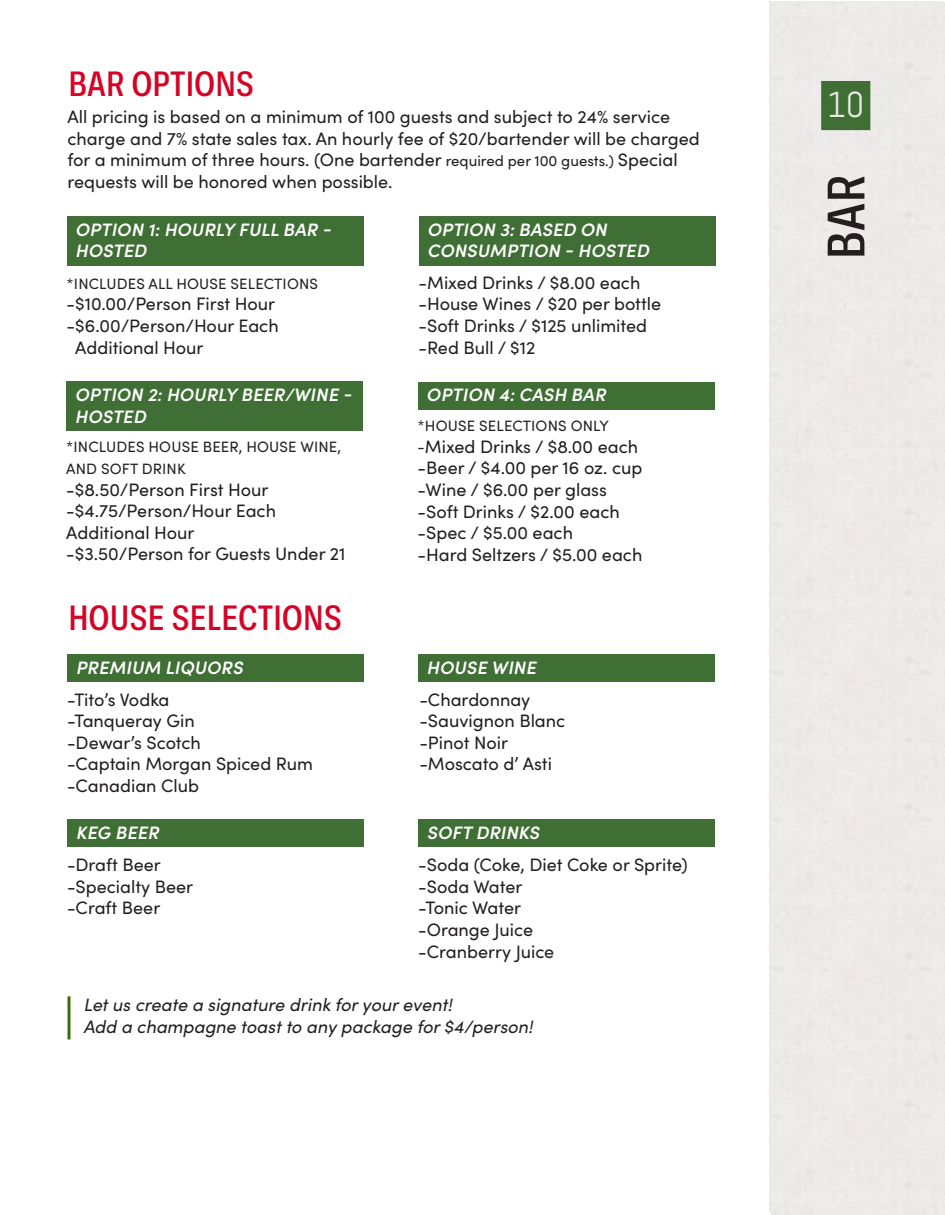
<style>
.page{position:relative;width:945px;height:1215px;background:#fff}
.page>*{position:absolute;margin:0;border:0;box-sizing:border-box;transform-origin:0 0}
.Table_of_Contents{font:500 54px "Ballinger Condensed";color:#231f20}
.Heading{font:500 36px "Ballinger Condensed";color:#d40426}
.t1{font:36px "Abel";color:#ebeae8}
.t2{font:18px/21.6px "Sofia Pro";color:#231f20}
.t3{font:italic 600 18px/21.6px "Sofia Pro";letter-spacing:.01em;color:#fff}
.t4{font:italic 18px "Sofia Pro";color:#231f20}
.t5{font:15px/21.6px "Sofia Pro";letter-spacing:.01em;color:#231f20}
.s1{font-size:15px}
</style>
<div class="page">
<div style="left:918px;top:151px;width:27px;height:150px;background:#ebeae8"></div>
<div style="left:918px;top:892px;width:27px;height:150px;background:#ebeae8"></div>
<div style="left:821px;top:81px;width:49px;height:49px;background:#3f6f35"></div>
<div style="left:67px;top:216px;width:297px;height:49px;background:#3f6f35"></div>
<div style="left:67px;top:382px;width:296px;height:49px;background:#3f6f35"></div>
<div style="left:419px;top:216px;width:297px;height:49px;background:#3f6f35"></div>
<div style="left:418px;top:382px;width:297px;height:28px;background:#3f6f35"></div>
<div style="left:67px;top:654px;width:297px;height:28px;background:#3f6f35"></div>
<div style="left:67px;top:820px;width:297px;height:27px;background:#3f6f35"></div>
<div style="left:418px;top:654px;width:297px;height:28px;background:#3f6f35"></div>
<div style="left:419px;top:820px;width:296px;height:27px;background:#3f6f35"></div>
<hr style="left:68px;top:996px;width:2px;height:44px;background:#3d6e00">
<p class="Heading" style="left:68px;top:64px;width:188px">BAR OPTIONS</p>
<p class="t2" style="left:68px;top:105px;width:634px">All pricing is based on a minimum of 100 guests and subject to 24% service charge and 7% state sales tax. An hourly fee of $20/bartender will be charged for a minimum of three hours. (One bartender <span class="s1">required per 100 guests.)</span> Special requests will be honored when possible.</p>
<p class="t3" style="left:75px;top:217px;width:257px">OPTION 1: HOURLY FULL BAR -<br>HOSTED</p>
<p class="t3" style="left:427px;top:217px;width:181px">OPTION 3: BASED ON</p>
<p class="t3" style="left:427px;top:239px;width:223px">CONSUMPTION - HOSTED</p>
<p class="t5" style="left:67px;top:272px;width:253px">*INCLUDES ALL HOUSE SELECTIONS</p>
<p class="t2" style="left:67px;top:292px;width:210px">-$10.00/Person First Hour</p>
<p class="t2" style="left:67px;top:314px;width:214px">-$6.00/Person/Hour Each</p>
<p class="t2" style="left:75px;top:336px;width:130px">Additional Hour</p>
<p class="t3" style="left:75px;top:383px;width:278px">OPTION 2: HOURLY BEER/WINE -<br>HOSTED</p>
<p class="t5" style="left:66px;top:436px;width:276px">*INCLUDES HOUSE BEER, HOUSE WINE,<br>AND SOFT DRINK</p>
<p class="t2" style="left:66px;top:478px;width:204px">-$8.50/Person First Hour</p>
<p class="t2" style="left:66px;top:499px;width:211px">-$4.75/Person/Hour Each</p>
<p class="t2" style="left:66px;top:521px;width:130px">Additional Hour</p>
<p class="t2" style="left:66px;top:542px;width:281px">-$3.50/Person for Guests Under 21</p>
<p class="Heading" style="left:68px;top:598px;width:275px">HOUSE SELECTIONS</p>
<p class="t3" style="left:76px;top:655px;width:169px">PREMIUM LIQUORS</p>
<p class="t2" style="left:67px;top:688px;width:104px">-Tito’s Vodka</p>
<p class="t2" style="left:67px;top:709px;width:129px">-Tanqueray Gin</p>
<p class="t2" style="left:67px;top:731px;width:135px">-Dewar’s Scotch</p>
<p class="t2" style="left:67px;top:752px;width:248px">-Captain Morgan Spiced Rum</p>
<p class="t2" style="left:67px;top:774px;width:134px">-Canadian Club</p>
<p class="t3" style="left:76px;top:821px;width:85px">KEG BEER</p>
<p class="t2" style="left:67px;top:853px;width:95px">-Draft Beer</p>
<p class="t2" style="left:67px;top:875px;width:128px">-Specialty Beer</p>
<p class="t2" style="left:67px;top:896px;width:95px">-Craft Beer</p>
<p class="t2" style="left:418px;top:271px;width:223px">-Mixed Drinks / $8.00 each</p>
<p class="t2" style="left:418px;top:292px;width:244px">-House Wines / $20 per bottle</p>
<p class="t2" style="left:418px;top:314px;width:230px">-Soft Drinks / $125 unlimited</p>
<p class="t2" style="left:418px;top:336px;width:118px">-Red Bull / $12</p>
<p class="t3" style="left:426px;top:383px;width:181px">OPTION 4: CASH BAR</p>
<p class="t5" style="left:418px;top:414px;width:193px">*HOUSE SELECTIONS ONLY</p>
<p class="t2" style="left:418px;top:435px;width:222px"><span class="s1">-</span>Mixed Drinks / $8.00 each</p>
<p class="t2" style="left:418px;top:456px;width:226px">-Beer / $4.00 per 16 oz. cup</p>
<p class="t2" style="left:418px;top:478px;width:191px">-Wine / $6.00 per glass</p>
<p class="t2" style="left:418px;top:499px;width:204px">-Soft Drinks / $2.00 each</p>
<p class="t2" style="left:418px;top:521px;width:157px">-Spec / $5.00 each</p>
<p class="t2" style="left:418px;top:543px;width:226px">-Hard Seltzers / $5.00 each</p>
<p class="t3" style="left:427px;top:655px;width:111px">HOUSE WINE</p>
<p class="t2" style="left:419px;top:688px;width:113px">-Chardonnay</p>
<p class="t2" style="left:419px;top:709px;width:148px">-Sauvignon Blanc</p>
<p class="t2" style="left:419px;top:731px;width:90px">-Pinot Noir</p>
<p class="t2" style="left:419px;top:752px;width:134px">-Moscato d’ Asti</p>
<p class="t3" style="left:427px;top:821px;width:114px">SOFT DRINKS</p>
<p class="t2" style="left:418px;top:853px;width:271px">-Soda (Coke, Diet Coke or Sprite)</p>
<p class="t2" style="left:418px;top:875px;width:106px">-Soda Water</p>
<p class="t2" style="left:418px;top:896px;width:104px">-Tonic Water</p>
<p class="t2" style="left:418px;top:918px;width:117px">-Orange Juice</p>
<p class="t2" style="left:418px;top:940px;width:138px">-Cranberry Juice</p>
<p class="t4" style="left:83px;top:992px;width:370px">Let us create a signature drink for your event!</p>
<p class="t4" style="left:83px;top:1013px;width:451px">Add a champagne toast to any package for $4/person!</p>
<p class="t1" style="left:827px;top:82px;width:39px">10</p>
<p class="t1" style="left:837px;top:82px;width:19px">2</p>
<p class="Table_of_Contents" style="left:816px;top:259px;width:86px;rotate:-90deg">BAR</p>
</div>
